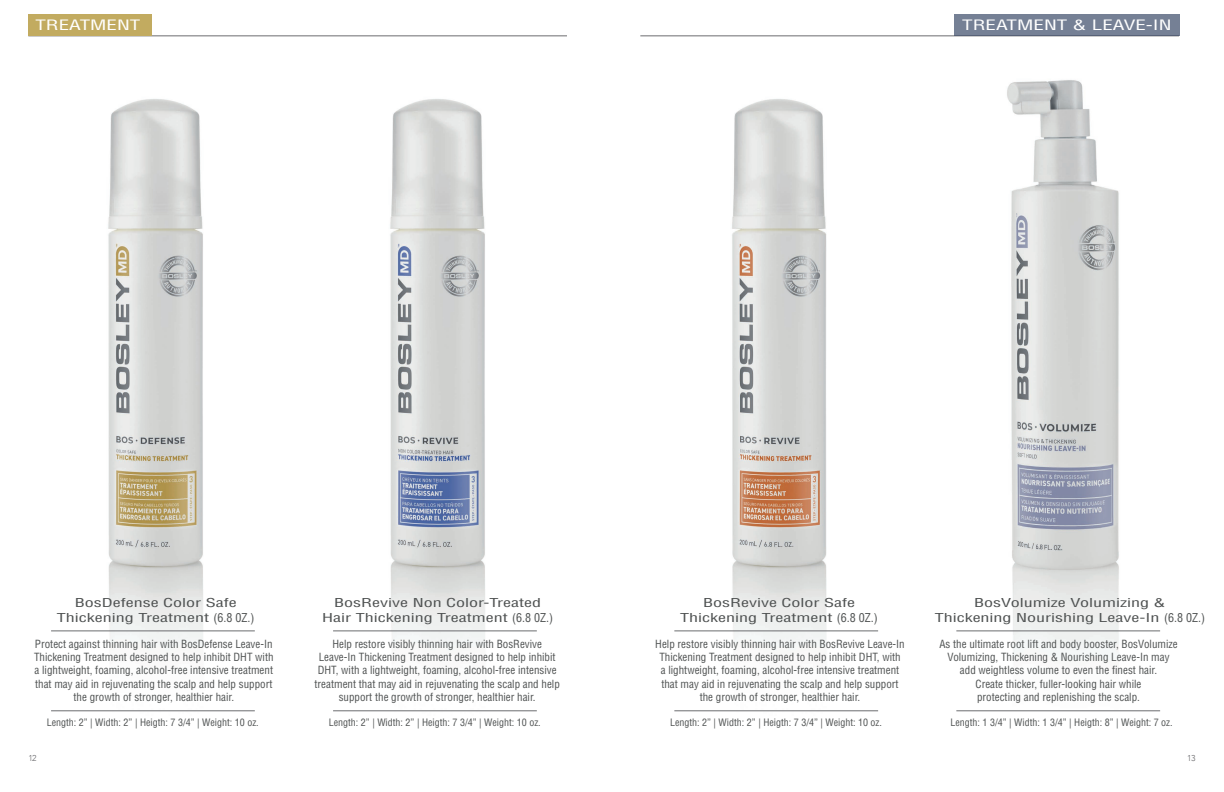
<style>
.page{position:relative;width:1224px;height:792px;background:#fff}
.page>*{position:absolute;margin:0;border:0;box-sizing:border-box;transform-origin:0 0}
.t1{font:condensed 14px "Helvetica LT Std";color:#fff;scale:1.5 1}
.t2{font:condensed 12px/14.4px "Helvetica LT Std";color:#4f5252;text-align:center;scale:1.5 1}
.t3{font:condensed 11px/13.2px "Helvetica LT Std";color:#4f5252;text-align:center}
.t4{font:condensed 10px "Helvetica LT Std";color:#4f5252}
.t5{font:300 8.5px "Avenir";color:#636366}
</style>
<div class="page">
<img style="left:51px;top:99px;width:204px;height:612px">
<img style="left:674px;top:99px;width:205px;height:612px">
<img style="left:333px;top:99px;width:204px;height:612px">
<img style="left:956px;top:80px;width:205px;height:631px">
<hr style="left:28px;top:36px;width:539px;height:1px;background:#6c6d70">
<hr style="left:51px;top:711px;width:204px;height:1px;background:#6c6d70">
<hr style="left:674px;top:711px;width:204px;height:1px;background:#6c6d70">
<hr style="left:333px;top:711px;width:204px;height:1px;background:#6c6d70">
<hr style="left:956px;top:711px;width:204px;height:1px;background:#6c6d70">
<hr style="left:51px;top:631px;width:204px;height:1px;background:#6c6d70">
<hr style="left:674px;top:631px;width:204px;height:1px;background:#6c6d70">
<hr style="left:333px;top:631px;width:204px;height:1px;background:#6c6d70">
<hr style="left:956px;top:631px;width:204px;height:1px;background:#6c6d70">
<hr style="left:640px;top:36px;width:539px;height:1px;background:#6c6d70">
<div style="left:28px;top:14px;width:123px;height:22px;background:#c2ab60"></div>
<div style="left:954px;top:14px;width:225px;height:22px;background:#758095"></div>
<p class="t1" style="left:35px;top:16px;width:72px">TREATMENT</p>
<p class="t1" style="left:962px;top:16px;width:141px">TREATMENT &amp; LEAVE-IN</p>
<p class="t2" style="left:57px;top:596px;width:133px">BosDefense Color Safe<br>Thickening Treatment (6.8 0Z.)</p>
<p class="t2" style="left:680px;top:596px;width:133px">BosRevive Color Safe<br>Thickening Treatment (6.8 0Z.)</p>
<p class="t2" style="left:322px;top:596px;width:156px">BosRevive Non Color-Treated<br>Hair Thickening Treatment (6.8 0Z.)</p>
<p class="t2" style="left:935px;top:596px;width:182px">BosVolumize Volumizing &amp;<br>Thickening Nourishing Leave-In (6.8 0Z.)</p>
<p class="t3" style="left:34px;top:637px;width:241px">Protect against thinning hair with BosDefense Leave-In Thickening Treatment designed to help inhibit DHT with a lightweight, foaming, alcohol-free intensive treatment that may aid in rejuvenating the scalp and help support the growth of stronger, healthier hair.</p>
<p class="t3" style="left:655px;top:637px;width:251px">Help restore visibly thinning hair with BosRevive Leave-In Thickening Treatment designed to help inhibit DHT, with<br>a lightweight, foaming, alcohol-free intensive treatment that may aid in rejuvenating the scalp and help support the growth of stronger, healthier hair.</p>
<p class="t3" style="left:315px;top:637px;width:247px">Help restore visibly thinning hair with BosRevive Leave-In Thickening Treatment designed to help inhibit DHT, with a lightweight, foaming, alcohol-free intensive treatment that may aid in rejuvenating the scalp and help support the growth of stronger, healthier hair.</p>
<p class="t3" style="left:939px;top:637px;width:240px">As the ultimate root lift and body booster, BosVolumize Volumizing, Thickening &amp; Nourishing Leave-In may add weightless volume to even the finest hair.<br>Create thicker, fuller-looking hair while<br>protecting and replenishing the scalp.</p>
<p class="t4" style="left:47px;top:716px;width:214px">Length: 2” | Width: 2” | Heigth: 7 3/4” | Weight: 10 oz.</p>
<p class="t4" style="left:329px;top:716px;width:214px">Length: 2” | Width: 2” | Heigth: 7 3/4” | Weight: 10 oz.</p>
<p class="t4" style="left:670px;top:716px;width:214px">Length: 2” | Width: 2” | Heigth: 7 3/4” | Weight: 10 oz.</p>
<p class="t4" style="left:950px;top:716px;width:224px">Length: 1 3/4” | Width: 1 3/4” | Heigth: 8” | Weight: 7 oz.</p>
<p class="t5" style="left:28px;top:753px;width:10px">12</p>
<p class="t5" style="left:1187px;top:753px;width:10px">13</p>
</div>
